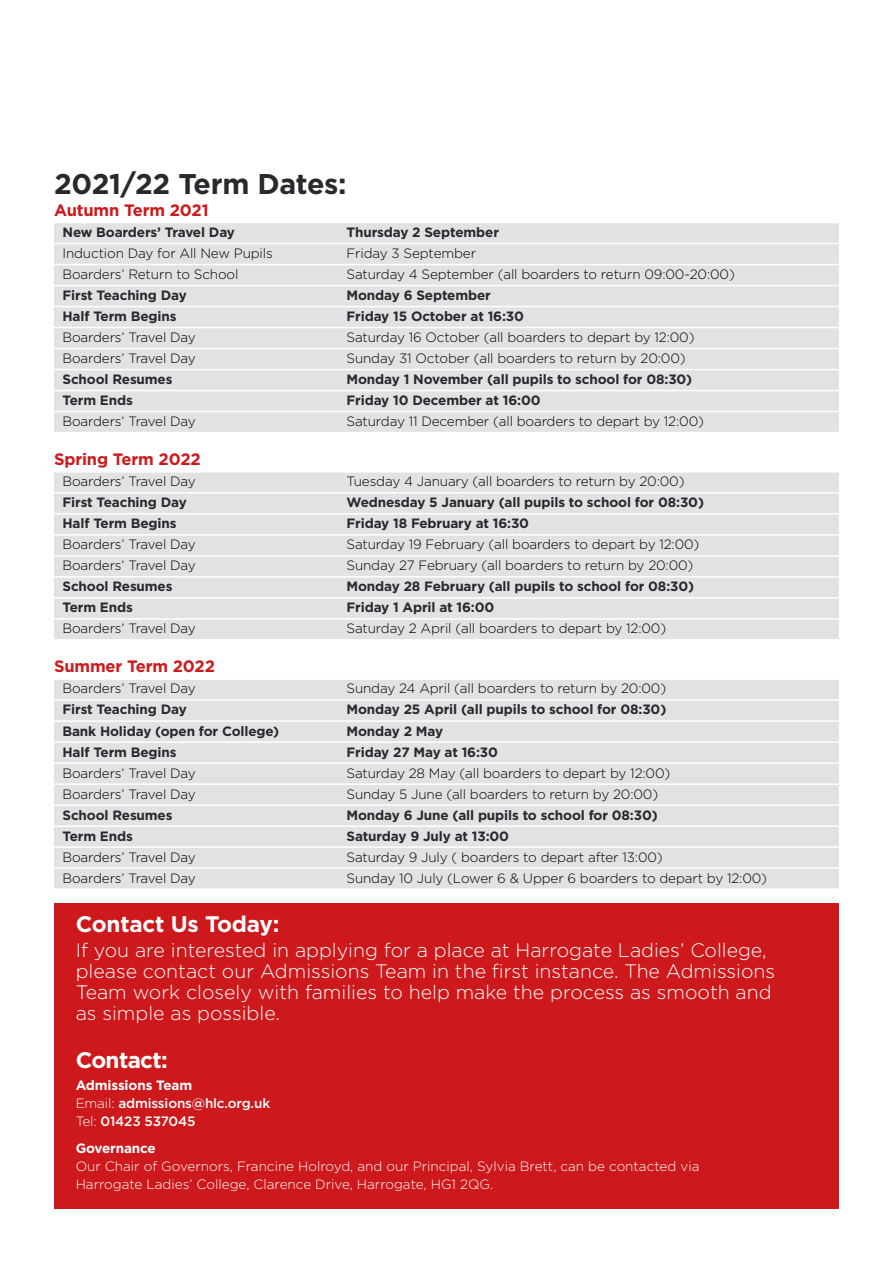
<style>
.page{position:relative;width:893px;height:1263px;background:#fff}
.page>*{position:absolute;margin:0;border:0;box-sizing:border-box;transform-origin:0 0}
.t1{font:700 28.5px "Gotham HTF";letter-spacing:-.01em;color:#27292d}
.t2{font:700 22.5px "Gotham HTF";letter-spacing:-.02em;color:#fff}
.t3{font:300 19.5px/21px "Gotham HTF";color:#fff}
.t4{font:700 16.5px "Gotham HTF";letter-spacing:-.01em;color:#cd191c}
.t5{font:300 13.5px "Gotham HTF";letter-spacing:-.01em;color:#000}
.t6{font:700 13.5px "Gotham HTF";letter-spacing:-.01em;color:#27292d}
.t7{font:300 13.5px/18px "Gotham HTF";color:#fff}
.t8{font:500 13.5px/18px "Gotham HTF";letter-spacing:-.01em;color:#fff}
.t9{font:700 13.5px "Gotham HTF";letter-spacing:-.01em;color:#fff}
.s1{font-weight:700}
.s2{font-weight:300}
</style>
<div class="page">
<div style="left:54px;top:902px;width:785px;height:306px;background:#cd191c"></div>
<div style="left:54px;top:223px;width:785px;height:20px;background:#e2e1e3"></div>
<div style="left:54px;top:244px;width:785px;height:20px;background:#e2e1e3"></div>
<div style="left:54px;top:265px;width:785px;height:20px;background:#e2e1e3"></div>
<div style="left:54px;top:286px;width:785px;height:20px;background:#e2e1e3"></div>
<div style="left:54px;top:307px;width:785px;height:20px;background:#e2e1e3"></div>
<div style="left:54px;top:328px;width:785px;height:20px;background:#e2e1e3"></div>
<div style="left:54px;top:349px;width:785px;height:20px;background:#e2e1e3"></div>
<div style="left:54px;top:370px;width:785px;height:20px;background:#e2e1e3"></div>
<div style="left:54px;top:391px;width:785px;height:20px;background:#e2e1e3"></div>
<div style="left:54px;top:412px;width:785px;height:20px;background:#e2e1e3"></div>
<div style="left:54px;top:473px;width:785px;height:19px;background:#e2e1e3"></div>
<div style="left:54px;top:494px;width:785px;height:19px;background:#e2e1e3"></div>
<div style="left:54px;top:515px;width:785px;height:19px;background:#e2e1e3"></div>
<div style="left:54px;top:536px;width:785px;height:19px;background:#e2e1e3"></div>
<div style="left:54px;top:557px;width:785px;height:19px;background:#e2e1e3"></div>
<div style="left:54px;top:578px;width:785px;height:19px;background:#e2e1e3"></div>
<div style="left:54px;top:599px;width:785px;height:19px;background:#e2e1e3"></div>
<div style="left:54px;top:620px;width:785px;height:19px;background:#e2e1e3"></div>
<div style="left:54px;top:680px;width:785px;height:19px;background:#e2e1e3"></div>
<div style="left:54px;top:701px;width:785px;height:19px;background:#e2e1e3"></div>
<div style="left:54px;top:722px;width:785px;height:19px;background:#e2e1e3"></div>
<div style="left:54px;top:743px;width:785px;height:19px;background:#e2e1e3"></div>
<div style="left:54px;top:764px;width:785px;height:19px;background:#e2e1e3"></div>
<div style="left:54px;top:785px;width:785px;height:19px;background:#e2e1e3"></div>
<div style="left:54px;top:806px;width:785px;height:19px;background:#e2e1e3"></div>
<div style="left:54px;top:827px;width:785px;height:19px;background:#e2e1e3"></div>
<div style="left:54px;top:848px;width:785px;height:19px;background:#e2e1e3"></div>
<div style="left:54px;top:869px;width:785px;height:19px;background:#e2e1e3"></div>
<h1 class="t1" style="left:54px;top:167px;width:294px">2021/22 Term Dates:</h1>
<p class="t4" style="left:54px;top:200px;width:156px">Autumn Term 2021</p>
<p class="t6" style="left:63px;top:224px;width:174px">New Boarders’ Travel Day</p>
<p class="t6" style="left:347px;top:224px;width:154px">Thursday 2 September</p>
<p class="t5" style="left:63px;top:246px;width:212px">Induction Day for All New Pupils</p>
<p class="t5" style="left:347px;top:246px;width:131px">Friday 3 September</p>
<p class="t5" style="left:63px;top:267px;width:177px">Boarders’ Return to School</p>
<p class="t5" style="left:347px;top:267px;width:390px">Saturday 4 September (all boarders to return 09:00-20:00)</p>
<p class="t6" style="left:63px;top:287px;width:126px">First Teaching Day</p>
<p class="t6" style="left:347px;top:287px;width:146px">Monday 6 September</p>
<p class="t6" style="left:63px;top:308px;width:116px">Half Term Begins</p>
<p class="t6" style="left:347px;top:308px;width:179px">Friday 15 October at 16:30</p>
<p class="t5" style="left:63px;top:330px;width:135px">Boarders’ Travel Day</p>
<p class="t5" style="left:347px;top:330px;width:350px">Saturday 16 October (all boarders to depart by 12:00)</p>
<p class="t5" style="left:63px;top:351px;width:135px">Boarders’ Travel Day</p>
<p class="t5" style="left:347px;top:351px;width:341px">Sunday 31 October (all boarders to return by 20:00)</p>
<p class="t6" style="left:63px;top:371px;width:112px">School Resumes</p>
<p class="t6" style="left:347px;top:371px;width:347px">Monday 1 November (all pupils to school for 08:30)</p>
<p class="t6" style="left:63px;top:392px;width:72px">Term Ends</p>
<p class="t6" style="left:347px;top:392px;width:196px">Friday 10 December at 16:00</p>
<p class="t5" style="left:63px;top:414px;width:135px">Boarders’ Travel Day</p>
<p class="t5" style="left:347px;top:414px;width:359px">Saturday 11 December (all boarders to depart by 12:00)</p>
<p class="t4" style="left:54px;top:450px;width:148px">Spring Term 2022</p>
<p class="t5" style="left:63px;top:474px;width:135px">Boarders’ Travel Day</p>
<p class="t5" style="left:347px;top:474px;width:339px">Tuesday 4 January (all boarders to return by 20:00)</p>
<p class="t6" style="left:63px;top:495px;width:126px">First Teaching Day</p>
<p class="t6" style="left:347px;top:495px;width:359px">Wednesday 5 January (all pupils to school for 08:30)</p>
<p class="t6" style="left:63px;top:516px;width:116px">Half Term Begins</p>
<p class="t6" style="left:347px;top:516px;width:184px">Friday 18 February at 16:30</p>
<p class="t5" style="left:63px;top:537px;width:135px">Boarders’ Travel Day</p>
<p class="t5" style="left:347px;top:537px;width:354px">Saturday 19 February (all boarders to depart by 12:00)</p>
<p class="t5" style="left:63px;top:558px;width:135px">Boarders’ Travel Day</p>
<p class="t5" style="left:347px;top:558px;width:348px">Sunday 27 February (all boarders to return by 20:00)</p>
<p class="t6" style="left:63px;top:579px;width:112px">School Resumes</p>
<p class="t6" style="left:347px;top:579px;width:349px">Monday 28 February (all pupils to school for 08:30)</p>
<p class="t6" style="left:63px;top:600px;width:72px">Term Ends</p>
<p class="t6" style="left:347px;top:600px;width:149px">Friday 1 April at 16:00</p>
<p class="t5" style="left:63px;top:621px;width:135px">Boarders’ Travel Day</p>
<p class="t5" style="left:347px;top:621px;width:321px">Saturday 2 April (all boarders to depart by 12:00)</p>
<p class="t4" style="left:54px;top:657px;width:162px">Summer Term 2022</p>
<p class="t5" style="left:63px;top:681px;width:135px">Boarders’ Travel Day</p>
<p class="t5" style="left:347px;top:681px;width:321px">Sunday 24 April (all boarders to return by 20:00)</p>
<p class="t6" style="left:63px;top:702px;width:126px">First Teaching Day</p>
<p class="t6" style="left:347px;top:702px;width:321px">Monday 25 April (all pupils to school for 08:30)</p>
<p class="t6" style="left:63px;top:723px;width:218px">Bank Holiday (open for College)</p>
<p class="t6" style="left:347px;top:723px;width:98px">Monday 2 May</p>
<p class="t6" style="left:63px;top:744px;width:116px">Half Term Begins</p>
<p class="t6" style="left:347px;top:744px;width:153px">Friday 27 May at 16:30</p>
<p class="t5" style="left:63px;top:765px;width:135px">Boarders’ Travel Day</p>
<p class="t5" style="left:347px;top:765px;width:325px">Saturday 28 May (all boarders to depart by 12:00)</p>
<p class="t5" style="left:63px;top:786px;width:135px">Boarders’ Travel Day</p>
<p class="t5" style="left:347px;top:786px;width:313px">Sunday 5 June (all boarders to return by 20:00)</p>
<p class="t6" style="left:63px;top:807px;width:112px">School Resumes</p>
<p class="t6" style="left:347px;top:807px;width:313px">Monday 6 June (all pupils to school for 08:30)</p>
<p class="t6" style="left:63px;top:828px;width:72px">Term Ends</p>
<p class="t6" style="left:347px;top:828px;width:164px">Saturday 9 July at 13:00</p>
<p class="t5" style="left:63px;top:849px;width:135px">Boarders’ Travel Day</p>
<p class="t5" style="left:347px;top:849px;width:318px">Saturday 9 July ( boarders to depart after 13:00)</p>
<p class="t5" style="left:63px;top:870px;width:135px">Boarders’ Travel Day</p>
<p class="t5" style="left:347px;top:870px;width:422px">Sunday 10 July (Lower 6 &amp; Upper 6 boarders to depart by 12:00)</p>
<h2 class="t2" style="left:76px;top:911px;width:205px">Contact Us Today:</h2>
<p class="t3" style="left:76px;top:939px;width:701px">If you are interested in applying for a place at Harrogate Ladies’ College, please contact our Admissions Team in the first instance. The Admissions Team work closely with families to help make the process as smooth and as simple as possible.</p>
<h2 class="t2" style="left:76px;top:1047px;width:94px">Contact:</h2>
<p class="t8" style="left:76px;top:1076px;width:196px"><span class="s1">Admissions Team<br></span><span class="s2">Email:</span> admissions@hlc.org.uk<br><span class="s2">Tel:</span> 01423 537045</p>
<p class="t9" style="left:76px;top:1140px;width:82px">Governance</p>
<p class="t7" style="left:76px;top:1157px;width:625px">Our Chair of Governors, Francine Holroyd, and our Principal, Sylvia Brett, can be contacted via<br>Harrogate Ladies’ College, Clarence Drive, Harrogate, HG1 2QG.</p>
</div>
